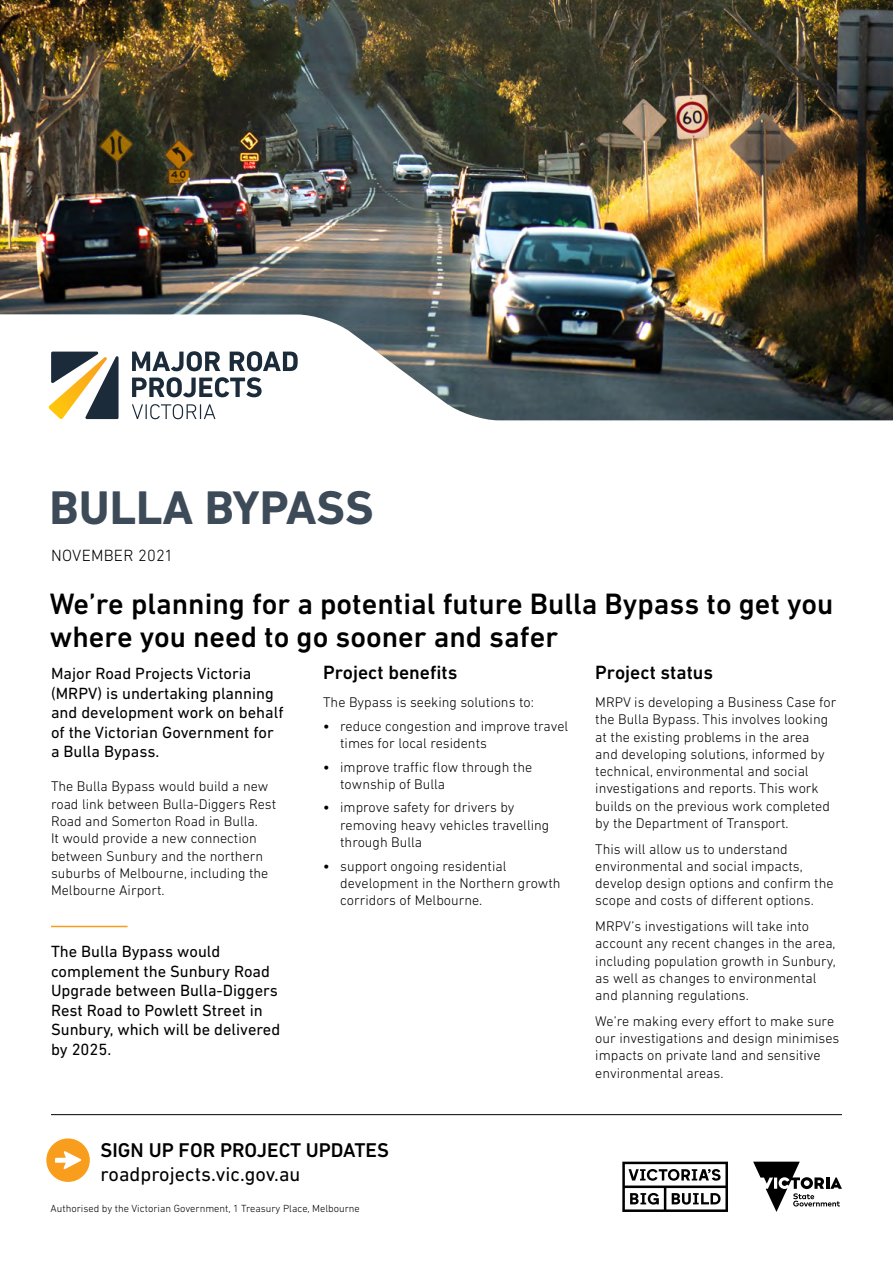
<style>
.page{position:relative;width:893px;height:1263px;background:#fff}
.page>*{position:absolute;margin:0;border:0;box-sizing:border-box;transform-origin:0 0}
.t1{font:700 48px "DIN Next LT Pro";color:#3d4a57}
.t2{font:500 30px/33px "DIN Next LT Pro";color:#000}
.t3{font:500 20.25px "DIN Next LT Pro";color:#000}
.t4{font:20.25px "DIN Next LT Pro";color:#000}
.t5{font:500 19.5px "DIN Next LT Pro";color:#000}
.t6{font:16.5px/19.5px "DIN Next LT Pro";color:#000}
.t7{font:300 16.5px "DIN Next LT Pro";letter-spacing:.015em;color:#000}
.t8{font:300 14.25px/17.2px "DIN Next LT Pro";color:#000}
.t9{font:300 10.5px "DIN Next LT Pro";color:#000}
.s1{font-weight:500}
</style>
<div class="page">
<img style="left:0;top:0;width:893px;height:420px">
<hr style="left:51px;top:926px;width:77px;height:1px;background:#f99d1c">
<svg style="left:753px;top:1162px;width:89px;height:50px"></svg>
<svg style="left:622px;top:1162px;width:106px;height:50px"></svg>
<div style="left:46px;top:1138px;width:44px;height:44px;background:#f99d1c;border-radius:50%"></div>
<svg style="left:55px;top:1151px;width:26px;height:18px"></svg>
<hr style="left:51px;top:1114px;width:791px;height:1px;background:#000">
<h1 class="t1" style="left:49px;top:479px;width:326px">BULLA BYPASS</h1>
<p class="t7" style="left:51px;top:546px;width:124px">NOVEMBER 2021</p>
<h2 class="t2" style="left:50px;top:587px;width:785px">We’re planning for a potential future Bulla Bypass to get you where you need to go sooner and safer</h2>
<p class="t6" style="left:51px;top:664px;width:234px">Major Road Projects Victoria (MRPV) is undertaking planning and development work on behalf of the Victorian Government for a Bulla Bypass.</p>
<p class="t8" style="left:51px;top:778px;width:227px">The Bulla Bypass would build a new road link between Bulla-Diggers Rest<br>Road and Somerton Road in Bulla.<br>It would provide a new connection between Sunbury and the northern suburbs of Melbourne, including the<br>Melbourne Airport.</p>
<p class="t6" style="left:51px;top:941px;width:231px">The Bulla Bypass would complement the Sunbury Road<br>Upgrade between Bulla-Diggers<br>Rest Road to Powlett Street in<br>Sunbury, which will be delivered by 2025.</p>
<h3 class="t5" style="left:323px;top:661px;width:136px">Project benefits</h3>
<p class="t8" style="left:323px;top:693px;width:212px">The Bypass is seeking solutions to:</p>
<p class="t8" style="left:340px;top:717px;width:230px;text-indent:-17px"><span class="s1">•</span> reduce congestion and improve travel times for local residents</p>
<p class="t8" style="left:340px;top:758px;width:194px;text-indent:-17px"><span class="s1">•</span> improve traffic flow through the township of Bulla</p>
<p class="t8" style="left:340px;top:799px;width:211px;text-indent:-17px"><span class="s1">•</span> improve safety for drivers by removing heavy vehicles travelling through Bulla</p>
<p class="t8" style="left:340px;top:857px;width:222px;text-indent:-17px"><span class="s1">•</span> support ongoing residential development in the Northern growth corridors of Melbourne.</p>
<h3 class="t3" style="left:101px;top:1138px;width:290px">SIGN UP FOR PROJECT UPDATES</h3>
<h3 class="t4" style="left:101px;top:1162px;width:201px">roadprojects.vic.gov.au</h3>
<p class="t9" style="left:51px;top:1202px;width:311px">Authorised by the Victorian Government, 1 Treasury Place, Melbourne</p>
<h3 class="t5" style="left:595px;top:661px;width:119px">Project status</h3>
<p class="t8" style="left:595px;top:693px;width:243px">MRPV is developing a Business Case for the Bulla Bypass. This involves looking at the existing problems in the area<br>and developing solutions, informed by technical, environmental and social investigations and reports. This work builds on the previous work completed by the Department of Transport.</p>
<p class="t8" style="left:595px;top:840px;width:240px">This will allow us to understand environmental and social impacts, develop design options and confirm the scope and costs of different options.</p>
<p class="t8" style="left:595px;top:917px;width:242px">MRPV’s investigations will take into account any recent changes in the area, including population growth in Sunbury, as well as changes to environmental and planning regulations.</p>
<p class="t8" style="left:595px;top:1012px;width:246px">We’re making every effort to make sure our investigations and design minimises impacts on private land and sensitive environmental areas.</p>
</div>
